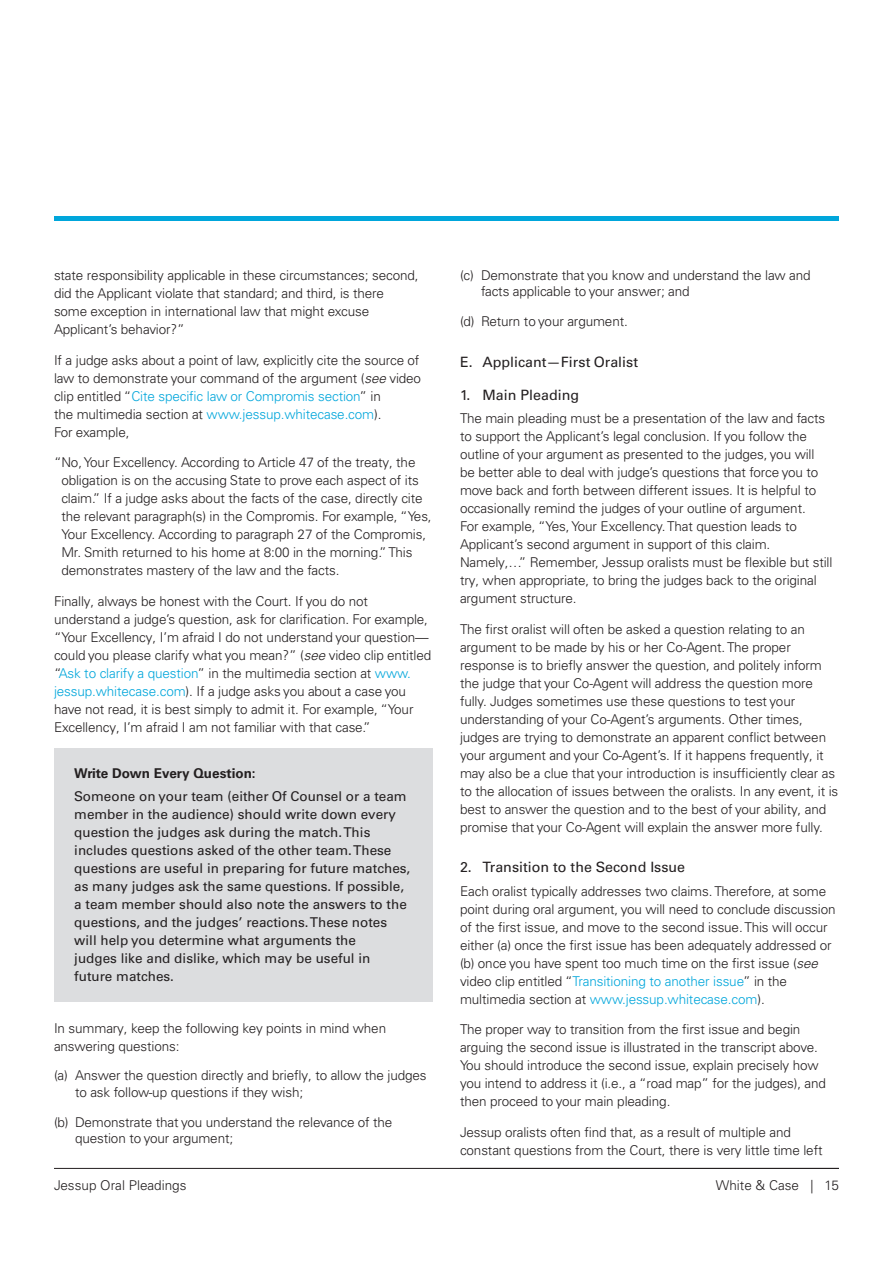
<style>
.page{position:relative;width:893px;height:1263px;background:#fff}
.page>*{position:absolute;margin:0;border:0;box-sizing:border-box;transform-origin:0 0}
.Heading_Level_3{font:14.25px "Univers LT Pro 55 Roman";color:#231f20}
.Body_Copy{font:300 13.5px/18px "Univers LT Pro 45";letter-spacing:-.01em;color:#231f20}
.City_Listing{font:13.5px/18px "Univers LT Pro 55 Roman";color:#231f20}
.CityList_header{font:700 13.5px "Univers LT Pro 65";color:#231f20}
.s1{font-style:italic}
.s2{color:#00a6db}
</style>
<div class="page">
<hr style="left:54px;top:217px;width:785px;height:4px;background:#00a6db">
<hr style="left:54px;top:1168px;width:785px;height:1px;background:#231f20">
<div style="left:54px;top:748px;width:379px;height:253px;background:#dcdddf"></div>
<p class="Body_Copy" style="left:54px;top:266px;width:366px">state responsibility applicable in these circumstances; second, did the Applicant violate that standard; and third, is there some exception in international law that might excuse Applicant’s behavior?”</p>
<p class="Body_Copy" style="left:54px;top:351px;width:369px">If a judge asks about a point of law, explicitly cite the source of law to demonstrate your command of the argument (<span class="s1">see</span> video clip entitled “<span class="s2">Cite specific law or Compromis section</span>” in<br>the multimedia section at <span class="s2">www.jessup.whitecase.com</span>).<br>For example,</p>
<p class="Body_Copy" style="left:61px;top:453px;width:372px;text-indent:-7px">“No, Your Excellency. According to Article 47 of the treaty, the obligation is on the accusing State to prove each aspect of its claim.” If a judge asks about the facts of the case, directly cite the relevant paragraph(s) in the Compromis. For example, “Yes, Your Excellency. According to paragraph 27 of the Compromis, Mr. Smith returned to his home at 8:00 in the morning.” This demonstrates mastery of the law and the facts.</p>
<p class="Body_Copy" style="left:54px;top:592px;width:379px">Finally, always be honest with the Court. If you do not understand a judge’s question, ask for clarification. For example, “Your Excellency, I’m afraid I do not understand your question— could you please clarify what you mean?” (<span class="s1">see</span> video clip entitled “<span class="s2">Ask to clarify a question</span>” in the multimedia section at <span class="s2">www. jessup.whitecase.com</span>). If a judge asks you about a case you have not read, it is best simply to admit it. For example, “Your Excellency, I’m afraid I am not familiar with that case.”</p>
<p class="CityList_header" style="left:74px;top:765px;width:183px">Write Down Every Question:</p>
<p class="City_Listing" style="left:74px;top:787px;width:338px">Someone on your team (either Of Counsel or a team member in the audience) should write down every question the judges ask during the match. This includes questions asked of the other team. These questions are useful in preparing for future matches, as many judges ask the same questions. If possible, a team member should also note the answers to the questions, and the judges’ reactions. These notes will help you determine what arguments the<br>judges like and dislike, which may be useful in future matches.</p>
<p class="Body_Copy" style="left:54px;top:1019px;width:334px">In summary, keep the following key points in mind when answering questions:</p>
<p class="Body_Copy" style="left:75px;top:1067px;width:353px;line-height:16.5px;text-indent:-21px">(a) Answer the question directly and briefly, to allow the judges to ask follow-up questions if they wish;</p>
<p class="Body_Copy" style="left:75px;top:1113px;width:319px;line-height:16.5px;text-indent:-21px">(b) Demonstrate that you understand the relevance of the question to your argument;</p>
<p class="Body_Copy" style="left:481px;top:267px;width:331px;line-height:16.5px;text-indent:-21px">(c) Demonstrate that you know and understand the law and facts applicable to your answer; and</p>
<p class="Body_Copy" style="left:460px;top:312px;width:169px">(d) Return to your argument.</p>
<p class="Heading_Level_3" style="left:460px;top:353px;width:180px">E. Applicant—First Oralist</p>
<p class="Heading_Level_3" style="left:460px;top:386px;width:121px">1. Main Pleading</p>
<p class="Body_Copy" style="left:460px;top:409px;width:374px">The main pleading must be a presentation of the law and facts to support the Applicant’s legal conclusion. If you follow the outline of your argument as presented to the judges, you will be better able to deal with judge’s questions that force you to move back and forth between different issues. It is helpful to occasionally remind the judges of your outline of argument.<br>For example, “Yes, Your Excellency. That question leads to Applicant’s second argument in support of this claim.<br>Namely,…” Remember, Jessup oralists must be flexible but still try, when appropriate, to bring the judges back to the original argument structure.</p>
<p class="Body_Copy" style="left:460px;top:620px;width:380px">The first oralist will often be asked a question relating to an argument to be made by his or her Co-Agent. The proper response is to briefly answer the question, and politely inform the judge that your Co-Agent will address the question more fully. Judges sometimes use these questions to test your understanding of your Co-Agent’s arguments. Other times, judges are trying to demonstrate an apparent conflict between your argument and your Co-Agent’s. If it happens frequently, it may also be a clue that your introduction is insufficiently clear as to the allocation of issues between the oralists. In any event, it is best to answer the question and to the best of your ability, and promise that your Co-Agent will explain the answer more fully.</p>
<p class="Heading_Level_3" style="left:460px;top:858px;width:227px">2. Transition to the Second Issue</p>
<p class="Body_Copy" style="left:460px;top:882px;width:377px">Each oralist typically addresses two claims. Therefore, at some point during oral argument, you will need to conclude discussion of the first issue, and move to the second issue. This will occur either (a) once the first issue has been adequately addressed or (b) once you have spent too much time on the first issue (<span class="s1">see </span>video clip entitled “<span class="s2">Transitioning to another issue</span>” in the multimedia section at <span class="s2">www.jessup.whitecase.com</span>).</p>
<p class="Body_Copy" style="left:460px;top:1020px;width:368px">The proper way to transition from the first issue and begin arguing the second issue is illustrated in the transcript above.<br>You should introduce the second issue, explain precisely how you intend to address it (i.e., a “road map” for the judges), and then proceed to your main pleading.</p>
<p class="Body_Copy" style="left:460px;top:1123px;width:364px">Jessup oralists often find that, as a result of multiple and constant questions from the Court, there is very little time left</p>
<p class="Body_Copy" style="left:54px;top:1176px;width:134px">Jessup Oral Pleadings</p>
<p class="Body_Copy" style="left:716px;top:1176px;width:125px">White &amp; Case | 15</p>
</div>
